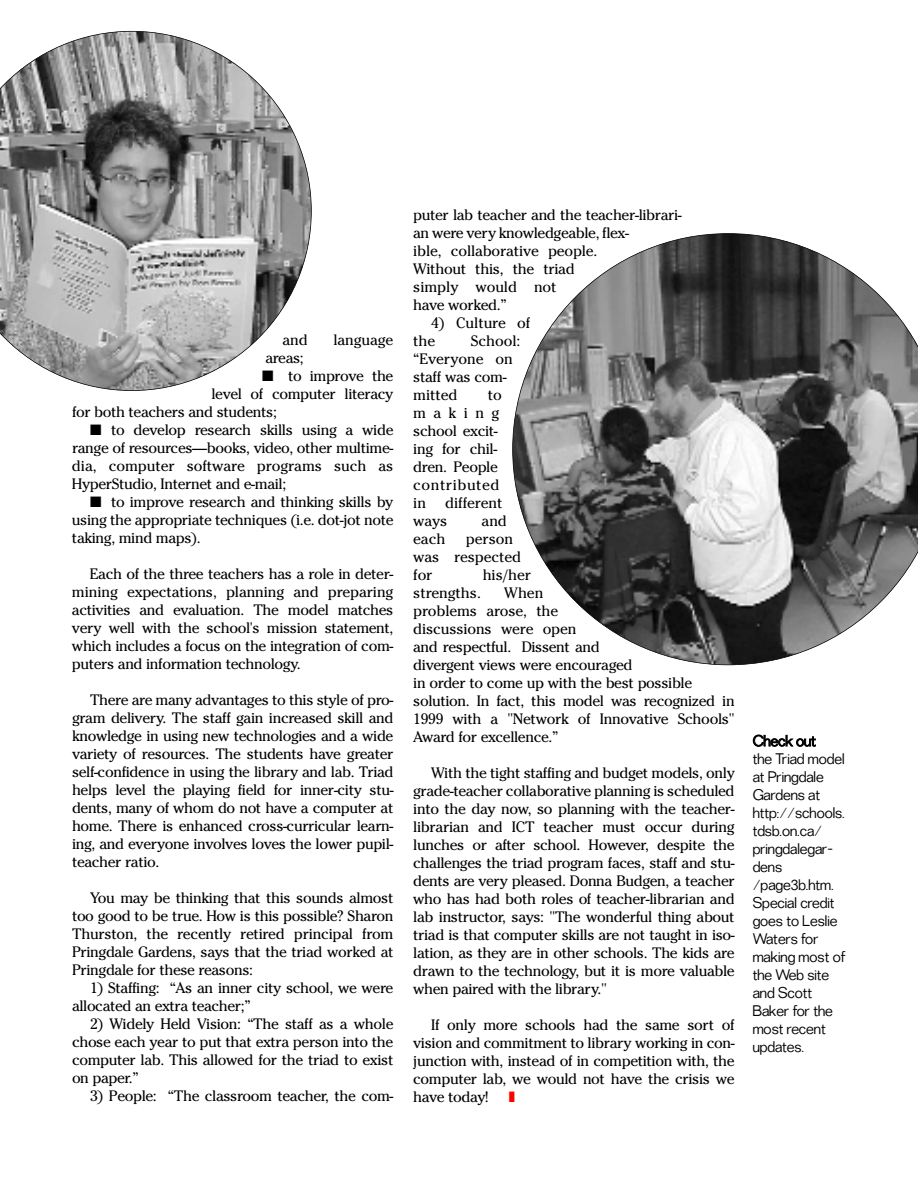
<style>
.page{position:relative;width:918px;height:1188px;background:#fff}
.page>*{position:absolute;margin:0;border:0;box-sizing:border-box;transform-origin:0 0}
.t1{font:15px/18px "Cheltenham";letter-spacing:-.025em;color:#000;text-align:justify}
.t2{font:15px/18px "Cheltenham";letter-spacing:-.005em;color:#000}
.t3{font:300 13.5px/18px "Folio";color:#000}
</style>
<div class="page">
<svg style="left:512px;top:233px;width:406px;height:432px"></svg>
<svg style="left:0;top:31px;width:312px;height:360px"></svg>
<p class="t1" style="left:282px;top:331px;width:27px">and</p>
<p class="t2" style="left:333px;top:331px;width:62px">language</p>
<p class="t1" style="left:265px;top:349px;width:40px">areas;</p>
<p class="t1" style="left:262px;top:367px;width:133px">■ to improve the</p>
<p class="t1" style="left:212px;top:385px;width:183px">level of computer literacy</p>
<p class="t1" style="left:72px;top:403px;width:206px">for both teachers and students;</p>
<p class="t1" style="left:72px;top:421px;width:323px;text-indent:18px">■ to develop research skills using a wide range of resources—books, video, other multime&shy;dia, computer software programs such as HyperStudio, Internet and e-mail;</p>
<p class="t1" style="left:72px;top:493px;width:323px;text-indent:18px">■ to improve research and thinking skills by using the appropriate techniques (i.e. dot-jot note taking, mind maps).</p>
<p class="t1" style="left:72px;top:565px;width:323px;text-indent:18px">Each of the three teachers has a role in deter&shy;mining expectations, planning and preparing activities and evaluation. The model matches very well with the school's mission statement, which includes a focus on the integration of com&shy;puters and information technology.</p>
<p class="t1" style="left:72px;top:691px;width:323px;text-indent:18px">There are many advantages to this style of pro&shy;gram delivery. The staff gain increased skill and knowledge in using new technologies and a wide variety of resources. The students have greater self-confidence in using the library and lab. Triad helps level the playing field for inner-city stu&shy;dents, many of whom do not have a computer at home. There is enhanced cross-curricular learn&shy;ing, and everyone involves loves the lower pupil&shy;teacher ratio.</p>
<p class="t1" style="left:72px;top:889px;width:323px;text-indent:18px">You may be thinking that this sounds almost too good to be true. How is this possible? Sharon Thurston, the recently retired principal from Pringdale Gardens, says that the triad worked at Pringdale for these reasons:</p>
<p class="t1" style="left:72px;top:979px;width:323px;text-indent:18px">1) Staffing: “As an inner city school, we were allocated an extra teacher;”</p>
<p class="t1" style="left:72px;top:1015px;width:323px;text-indent:18px">2) Widely Held Vision: “The staff as a whole chose each year to put that extra person into the computer lab. This allowed for the triad to exist on paper.”</p>
<p class="t1" style="left:90px;top:1087px;width:305px">3) People: “The classroom teacher, the com-</p>
<p class="t1" style="left:413px;top:206px;width:270px;text-align:left">puter lab teacher and the teacher-librari&shy;an were very knowledgeable, flex-<br>ible, collaborative people.<br>Without this, the triad<br>simply would not<br>have worked.”</p>
<p class="t2" style="left:413px;top:314px;width:118px;text-indent:18px">4) Culture of the</p>
<p class="t2" style="left:413px;top:332px;width:109px;text-indent:58px">School: “Everyone on staff was com&shy;mitted</p>
<p class="t1" style="left:413px;top:386px;width:90px;text-align:left;text-indent:75px">to making school excit&shy;ing for chil&shy;dren. People contributed in</p>
<p class="t2" style="left:413px;top:494px;width:91px;text-indent:32px">different ways</p>
<p class="t1" style="left:482px;top:512px;width:27px">and</p>
<p class="t1" style="left:413px;top:530px;width:34px">each</p>
<p class="t2" style="left:413px;top:530px;width:110px;text-indent:53px">person was respected for</p>
<p class="t1" style="left:483px;top:566px;width:50px">his/her</p>
<p class="t1" style="left:413px;top:584px;width:323px;text-align:left;text-indent:91px">When<br>problems arose, the<br>discussions were open<br>and respectful. Dissent and<br>divergent views were encouraged<br>in order to come up with the best possible solution. In fact, this model was recognized in<br>1999 with a "Network of Innovative Schools"<br>Award for excellence.”</p>
<p class="t1" style="left:413px;top:764px;width:323px;text-indent:18px">With the tight staffing and budget models, only grade-teacher collaborative planning is scheduled into the day now, so planning with the teacher&shy;librarian and ICT teacher must occur during lunches or after school. However, despite the challenges the triad program faces, staff and stu&shy;dents are very pleased. Donna Budgen, a teacher who has had both roles of teacher-librarian and lab instructor, says: "The wonderful thing about triad is that computer skills are not taught in iso&shy;lation, as they are in other schools. The kids are drawn to the technology, but it is more valuable when paired with the library."</p>
<p class="t1" style="left:413px;top:1016px;width:323px;text-indent:18px">If only more schools had the same sort of vision and commitment to library working in con&shy;junction with, instead of in competition with, the computer lab, we would not have the crisis we have today!</p>
<p class="t2" style="left:413px;top:584px;width:69px">strengths.</p>
<p class="t3" style="left:753px;top:732px;width:94px">Check out<br>the Triad model at Pringdale<br>Gardens at http://schools. tdsb.on.ca/ pringdalegar&shy;dens /page3b.htm.<br>Special credit goes to Leslie<br>Waters for making most of the Web site and Scott<br>Baker for the most recent updates.</p>
</div>
